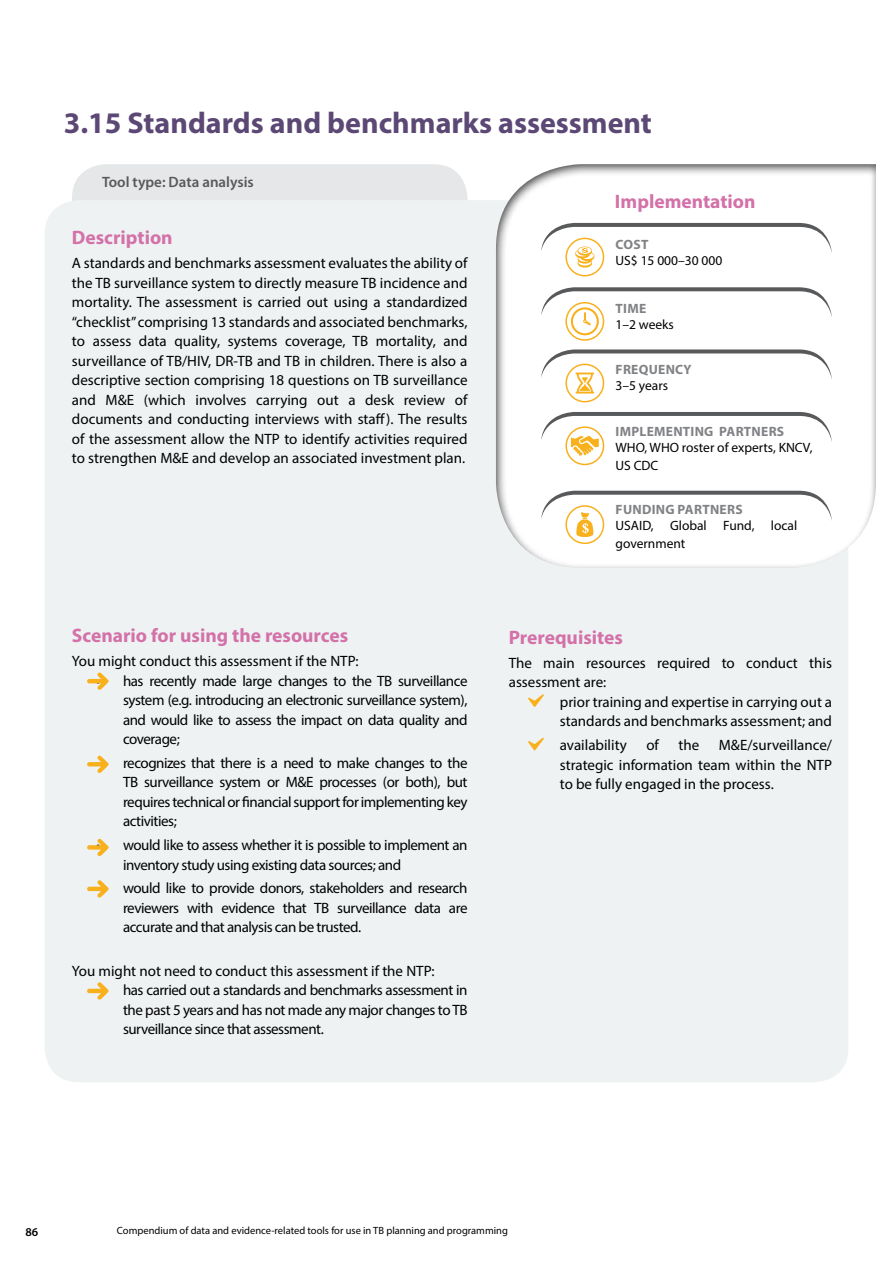
<style>
.page{position:relative;width:893px;height:1263px;background:#fff}
.page>*{position:absolute;margin:0;border:0;box-sizing:border-box;transform-origin:0 0}
.t1{font:700 30px "Myriad Pro";color:#5b4875}
.t2{font:700 19.5px "Myriad Pro";color:#d371a8}
.t3{font:15px/19.5px "Myriad Pro";letter-spacing:-.005em;color:#000;text-align:justify}
.t4{font:15px/19.5px "Myriad Pro";letter-spacing:-.03em;color:#000}
.t5{font:600 15px "Myriad Pro";color:#58595b}
.t6{font:13.5px/18px "Myriad Pro";color:#000}
.t7{font:700 13.5px "Myriad Pro";letter-spacing:.02em;color:#808285}
.t8{font:600 12px "Myriad Pro";color:#000}
.t9{font:10.5px "Myriad Pro";color:#000}
</style>
<div class="page">
<div style="left:72px;top:164px;width:395px;height:37px;background:#e6e7e8"></div>
<div style="left:45px;top:200px;width:803px;height:882px;background:#eef2f3;border-radius:34px"></div>
<svg style="left:87px;top:672px;width:22px;height:18px"></svg>
<svg style="left:87px;top:755px;width:22px;height:18px"></svg>
<svg style="left:87px;top:838px;width:22px;height:18px"></svg>
<svg style="left:87px;top:880px;width:22px;height:18px"></svg>
<svg style="left:87px;top:982px;width:22px;height:18px"></svg>
<svg style="left:528px;top:694px;width:16px;height:13px"></svg>
<svg style="left:528px;top:738px;width:16px;height:12px"></svg>
<div style="left:495px;top:163px;width:382px;height:405px;background:#000;opacity:.75"></div>
<svg style="left:541px;top:412px;width:291px;height:44px"></svg>
<svg style="left:541px;top:491px;width:291px;height:46px"></svg>
<svg style="left:541px;top:349px;width:291px;height:45px"></svg>
<svg style="left:541px;top:223px;width:291px;height:45px"></svg>
<div style="left:565px;top:238px;width:39px;height:38px;border:2px solid #f8b01c;border-radius:50%"></div>
<div style="left:565px;top:302px;width:39px;height:39px;border:2px solid #f8b01c;border-radius:50%"></div>
<div style="left:565px;top:364px;width:39px;height:38px;border:2px solid #f8b01c;border-radius:50%"></div>
<div style="left:565px;top:426px;width:39px;height:39px;border:2px solid #f8b01c;border-radius:50%"></div>
<div style="left:565px;top:505px;width:39px;height:39px;border:2px solid #f8b01c;border-radius:50%"></div>
<svg style="left:541px;top:287px;width:291px;height:48px"></svg>
<h1 class="t1" style="left:64px;top:103px;width:590px">3.15 Standards and benchmarks assessment</h1>
<p class="t5" style="left:102px;top:173px;width:153px">Tool type: Data analysis</p>
<h2 class="t2" style="left:72px;top:225px;width:102px">Description</h2>
<p class="t3" style="left:72px;top:253px;width:397px">A standards and benchmarks assessment evaluates the ability of the TB surveillance system to directly measure TB incidence and mortality. The assessment is carried out using a standardized “checklist” comprising 13 standards and associated benchmarks, to assess data quality, systems coverage, TB mortality, and surveillance of TB/HIV, DR-TB and TB in children. There is also a descriptive section comprising 18 questions on TB surveillance and M&amp;E (which involves carrying out a desk review of documents and conducting interviews with staff). The results of the assessment allow the NTP to identify activities required to strengthen M&amp;E and develop an associated investment plan.</p>
<h2 class="t2" style="left:72px;top:623px;width:278px">Scenario for using the resources</h2>
<p class="t3" style="left:72px;top:651px;width:288px">You might conduct this assessment if the NTP:</p>
<p class="t3" style="left:123px;top:671px;width:346px;text-indent:-27px">• has recently made large changes to the TB surveillance system (e.g. introducing an electronic surveillance system), and would like to assess the impact on data quality and coverage;</p>
<p class="t3" style="left:123px;top:753px;width:346px;text-indent:-27px">• recognizes that there is a need to make changes to the TB surveillance system or M&amp;E processes (or both), but requires technical or financial support for implementing key activities;</p>
<p class="t4" style="left:123px;top:835px;width:346px;text-indent:-27px">• would like to assess whether it is possible to implement an inventory study using existing data sources; and</p>
<p class="t3" style="left:123px;top:878px;width:346px;text-indent:-27px">• would like to provide donors, stakeholders and research reviewers with evidence that TB surveillance data are accurate and that analysis can be trusted.</p>
<p class="t3" style="left:72px;top:961px;width:364px">You might not need to conduct this assessment if the NTP:</p>
<p class="t3" style="left:123px;top:980px;width:346px;text-indent:-27px">• has carried out a standards and benchmarks assessment in the past 5 years and has not made any major changes to TB surveillance since that assessment.</p>
<h2 class="t2" style="left:615px;top:189px;width:142px">Implementation</h2>
<p class="t7" style="left:616px;top:236px;width:34px">COST</p>
<p class="t6" style="left:615px;top:251px;width:108px">US$ 15 000–30 000</p>
<p class="t7" style="left:616px;top:300px;width:32px">TIME</p>
<p class="t6" style="left:615px;top:315px;width:60px">1–2 weeks</p>
<p class="t7" style="left:616px;top:361px;width:78px">FREQUENCY</p>
<p class="t6" style="left:615px;top:376px;width:54px">3–5 years</p>
<p class="t7" style="left:616px;top:423px;width:170px">IMPLEMENTING PARTNERS</p>
<p class="t6" style="left:615px;top:438px;width:199px">WHO, WHO roster of experts, KNCV,<br>US CDC</p>
<p class="t7" style="left:616px;top:501px;width:129px">FUNDING PARTNERS</p>
<p class="t6" style="left:615px;top:517px;width:183px">USAID, Global Fund, local government</p>
<h2 class="t2" style="left:509px;top:625px;width:116px">Prerequisites</h2>
<p class="t3" style="left:509px;top:653px;width:325px">The main resources required to conduct this assessment are:</p>
<p class="t3" style="left:533px;top:692px;width:301px;text-align:right">• prior training and expertise in carrying out a standards and benchmarks assessment; and</p>
<p class="t3" style="left:533px;top:735px;width:96px">• availability</p>
<p class="t3" style="left:646px;top:735px;width:14px">of</p>
<p class="t3" style="left:678px;top:735px;width:22px">the</p>
<p class="t3" style="left:560px;top:735px;width:274px;text-indent:159px">M&amp;E/surveillance/ strategic information team within the NTP to be fully engaged in the process.</p>
<p class="t8" style="left:25px;top:1224px;width:14px">86</p>
<p class="t9" style="left:117px;top:1224px;width:392px">Compendium of data and evidence-related tools for use in TB planning and programming</p>
</div>
